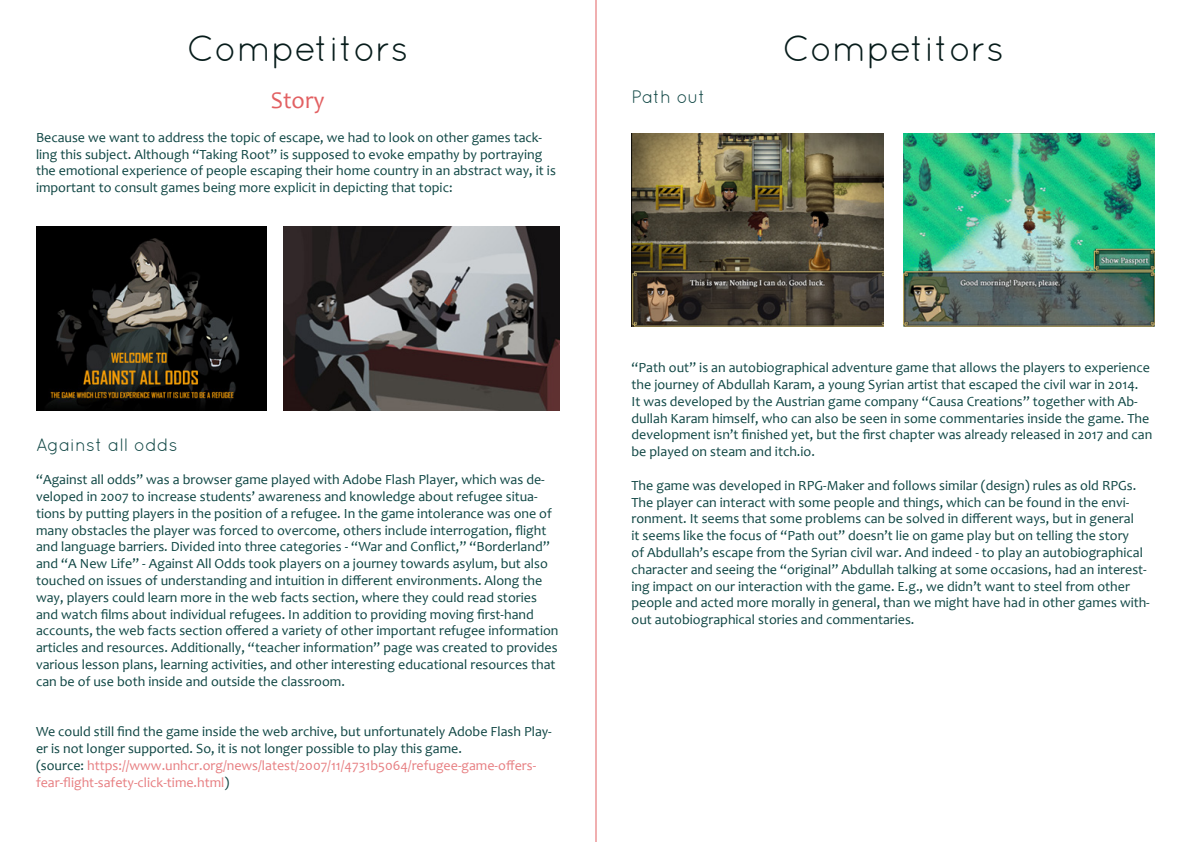
<style>
.page{position:relative;width:1191px;height:842px;background:#fff}
.page>*{position:absolute;margin:0;border:0;box-sizing:border-box;transform-origin:0 0}
.t1{font:36px "Quicksand";letter-spacing:-.005em;color:#071c1b}
.t2{font:24px "Candara";color:#e26062}
.t3{font:18px "Quicksand";color:#0e4543}
.t4{font:14px/16.8px "Candara";color:#0e4543}
.t5{font:14px/16.8px "Candara";color:#e77e81}
.s1{color:#0e4543}
</style>
<div class="page">
<img style="left:36px;top:227px;width:230px;height:183px">
<img style="left:284px;top:227px;width:275px;height:183px">
<img style="left:632px;top:133px;width:251px;height:193px">
<img style="left:903px;top:133px;width:252px;height:193px">
<hr style="left:595px;top:0;width:1px;height:842px;background:#e26062">
<p class="t1" style="left:187px;top:28px;width:223px">Competitors</p>
<p class="t2" style="left:271px;top:85px;width:55px">Story</p>
<p class="t4" style="left:36px;top:129px;width:521px">Because we want to address the topic of escape, we had to look on other games tack&shy;ling this subject. Although “Taking Root” is supposed to evoke empathy by portraying the emotional experience of people escaping their home country in an abstract way, it is important to consult games being more explicit in depicting that topic:</p>
<p class="t3" style="left:36px;top:434px;width:143px">Against all odds</p>
<p class="t4" style="left:36px;top:471px;width:524px">“Against all odds” was a browser game played with Adobe Flash Player, which was de&shy;veloped in 2007 to increase students’ awareness and knowledge about refugee situa&shy;tions by putting players in the position of a refugee. In the game intolerance was one of many obstacles the player was forced to overcome, others include interrogation, flight and language barriers. Divided into three categories - “War and Conflict,” “Borderland” and “A New Life” - Against All Odds took players on a journey towards asylum, but also touched on issues of understanding and intuition in different environments. Along the way, players could learn more in the web facts section, where they could read stories and watch films about individual refugees. In addition to providing moving first-hand accounts, the web facts section offered a variety of other important refugee information articles and resources. Additionally, “teacher information” page was created to provides various lesson plans, learning activities, and other interesting educational resources that can be of use both inside and outside the classroom.</p>
<p class="t4" style="left:36px;top:723px;width:517px">We could still find the game inside the web archive, but unfortunately Adobe Flash Play&shy;er is not longer supported. So, it is not longer possible to play this game.</p>
<p class="t5" style="left:36px;top:757px;width:502px"><span class="s1">(source:</span> https://www.unhcr.org/news/latest/2007/11/4731b5064/refugee-game-offers&shy;fear-flight-safety-click-time.html<span class="s1">)</span></p>
<p class="t3" style="left:631px;top:87px;width:76px">Path out</p>
<p class="t1" style="left:782px;top:28px;width:223px">Competitors</p>
<p class="t4" style="left:631px;top:359px;width:522px">“Path out” is an autobiographical adventure game that allows the players to experience the journey of Abdullah Karam, a young Syrian artist that escaped the civil war in 2014.<br>It was developed by the Austrian game company “Causa Creations” together with Ab&shy;dullah Karam himself, who can also be seen in some commentaries inside the game. The development isn’t finished yet, but the first chapter was already released in 2017 and can be played on steam and itch.io.</p>
<p class="t4" style="left:631px;top:477px;width:520px">The game was developed in RPG-Maker and follows similar (design) rules as old RPGs.<br>The player can interact with some people and things, which can be found in the envi&shy;ronment. It seems that some problems can be solved in different ways, but in general<br>it seems like the focus of “Path out” doesn’t lie on game play but on telling the story<br>of Abdullah’s escape from the Syrian civil war. And indeed - to play an autobiographical character and seeing the “original” Abdullah talking at some occasions, had an interest&shy;ing impact on our interaction with the game. E.g., we didn’t want to steel from other people and acted more morally in general, than we might have had in other games with&shy;out autobiographical stories and commentaries.</p>
</div>
